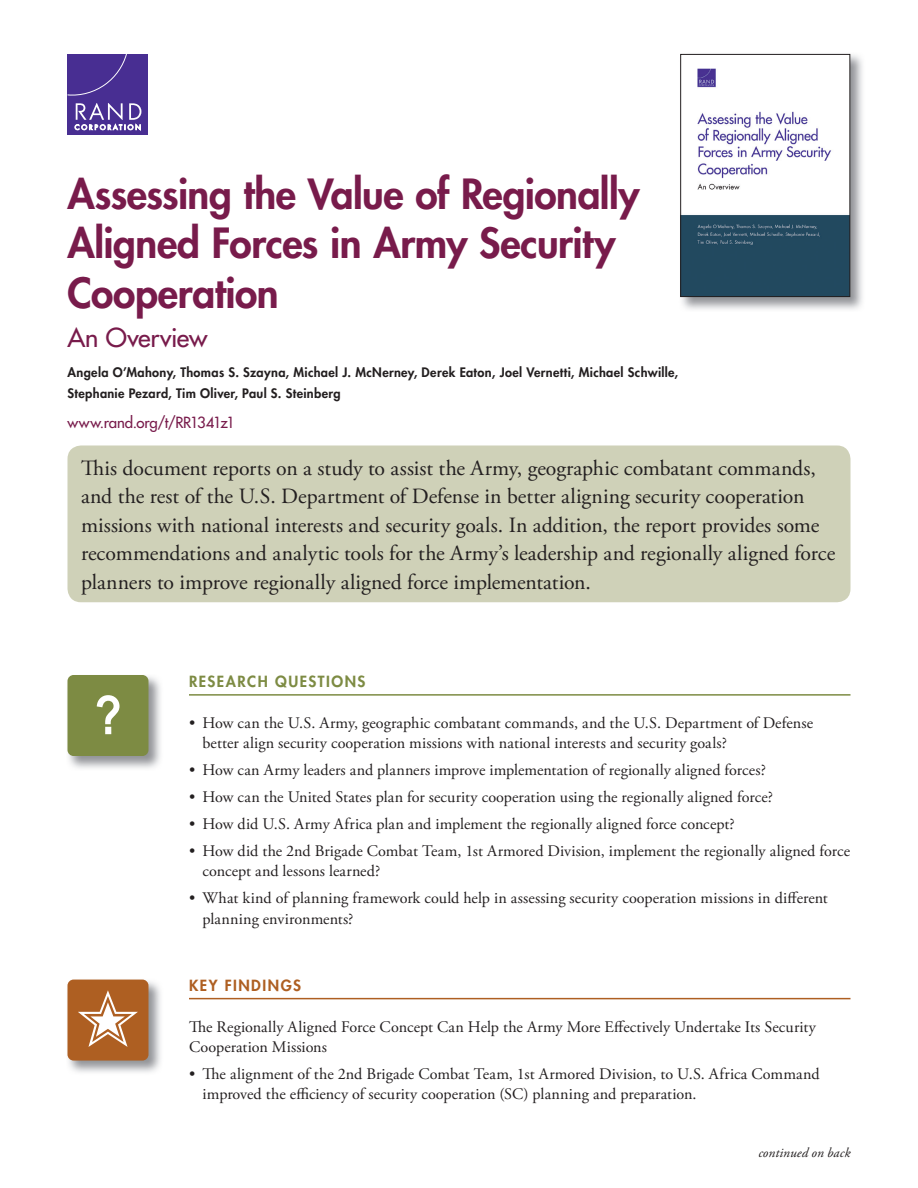
<style>
.page{position:relative;width:918px;height:1188px;background:#fff}
.page>*{position:absolute;margin:0;border:0;box-sizing:border-box;transform-origin:0 0}
.t1{font:700 54px "Arial Narrow";color:#fff}
.t2{font:800 40.5px/49.5px "Futura Std";letter-spacing:-.01em;color:#781b4b}
.t3{font:500 25.5px "Futura Std";letter-spacing:-.01em;color:#781b4b}
.t4{font:21.75px/28.5px "Adobe Garamond Pro";color:#231f20}
.t5{font:16.2px/20.2px "Adobe Garamond Pro";color:#231f20}
.t6{font:500 15px "Futura Std";letter-spacing:-.01em;color:#781b4b}
.t7{font:800 15px "Futura Std";letter-spacing:.1em;color:#7d8b43}
.t8{font:800 15px "Futura Std";letter-spacing:.105em;color:#ae5f22}
.t9{font:italic 13.5px "Adobe Garamond Pro";letter-spacing:.005em;color:#231f20}
.t10{font:800 12.75px/21px "Futura Std";letter-spacing:.025em;color:#231f20}
</style>
<div class="page">
<div style="left:68px;top:446px;width:782px;height:156px;background:#cfd1b8;border-radius:14px"></div>
<img style="left:680px;top:53px;width:183px;height:257px">
<img style="left:682px;top:56px;width:166px;height:239px">
<div style="left:680px;top:54px;width:170px;height:243px;border:1px solid #231f20"></div>
<img style="left:68px;top:675px;width:93px;height:94px">
<div style="left:67px;top:675px;width:81px;height:81px;background:#7d8b43;border-radius:6px"></div>
<img style="left:67px;top:979px;width:94px;height:94px">
<div style="left:67px;top:980px;width:81px;height:81px;background:#ae5f22;border-radius:6px"></div>
<hr style="left:189px;top:694px;width:661px;height:2px;background:#7d8b43">
<hr style="left:189px;top:998px;width:661px;height:1px;background:#ae5f22">
<div style="left:68px;top:54px;width:80px;height:81px;background:#482e92"></div>
<svg style="left:68px;top:54px;width:59px;height:42px"></svg>
<svg style="left:75px;top:103px;width:66px;height:28px"></svg>
<h2 class="t2" style="left:68px;top:173px;width:574px">Assessing the Value of Regionally<br>Aligned Forces in Army Security<br>Cooperation</h2>
<h3 class="t3" style="left:68px;top:325px;width:141px">An Overview</h3>
<p class="t10" style="left:68px;top:363px;width:612px">Angela O’Mahony, Thomas S. Szayna, Michael J. McNerney, Derek Eaton, Joel Vernetti, Michael Schwille,<br>Stephanie Pezard, Tim Oliver, Paul S. Steinberg</p>
<p class="t6" style="left:68px;top:415px;width:169px">www.rand.org/t/RR1341z1</p>
<p class="t4" style="left:81px;top:456px;width:756px">This document reports on a study to assist the Army, geographic combatant commands, and the rest of the U.S. Department of Defense in better aligning security cooperation missions with national interests and security goals. In addition, the report provides some recommendations and analytic tools for the Army’s leadership and regionally aligned force planners to improve regionally aligned force implementation.</p>
<h1 class="t1" style="left:94px;top:684px;width:29px">?</h1>
<p class="t7" style="left:189px;top:675px;width:178px">RESEARCH QUESTIONS</p>
<p class="t5" style="left:202px;top:714px;width:612px;text-indent:-13px">• How can the U.S. Army, geographic combatant commands, and the U.S. Department of Defense better align security cooperation missions with national interests and security goals?</p>
<p class="t5" style="left:189px;top:761px;width:578px">• How can Army leaders and planners improve implementation of regionally aligned forces?</p>
<p class="t5" style="left:189px;top:788px;width:586px">• How can the United States plan for security cooperation using the regionally aligned force?</p>
<p class="t5" style="left:189px;top:815px;width:547px">• How did U.S. Army Africa plan and implement the regionally aligned force concept?</p>
<p class="t5" style="left:202px;top:842px;width:649px;text-indent:-13px">• How did the 2nd Brigade Combat Team, 1st Armored Division, implement the regionally aligned force concept and lessons learned?</p>
<p class="t5" style="left:202px;top:890px;width:627px;text-indent:-13px">• What kind of planning framework could help in assessing security cooperation missions in different planning environments?</p>
<p class="t8" style="left:189px;top:979px;width:113px">KEY FINDINGS</p>
<p class="t5" style="left:189px;top:1018px;width:629px">The Regionally Aligned Force Concept Can Help the Army More Effectively Undertake Its Security<br>Cooperation Missions</p>
<p class="t5" style="left:202px;top:1065px;width:619px;text-indent:-13px">• The alignment of the 2nd Brigade Combat Team, 1st Armored Division, to U.S. Africa Command improved the efficiency of security cooperation (SC) planning and preparation.</p>
<p class="t9" style="left:758px;top:1144px;width:94px">continued on back</p>
</div>
